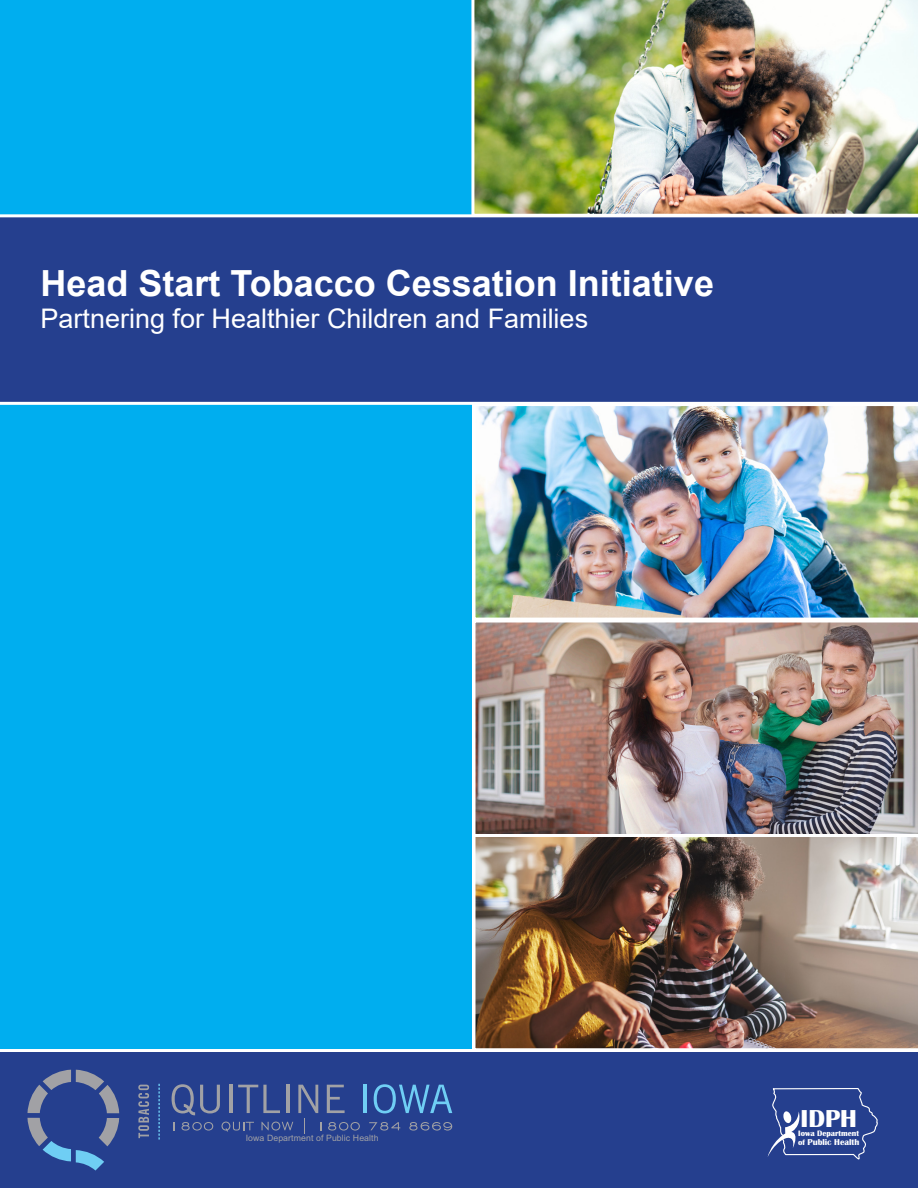
<style>
.page{position:relative;width:918px;height:1188px;background:#fff}
.page>*{position:absolute;margin:0;border:0;box-sizing:border-box;transform-origin:0 0}
.t1{font:700 36px "Arial";color:#fff}
.t2{font:27px "Arial";color:#fff}
.t3{font:700 25.35px "Britannic";color:#fff}
.t4{font:700 8.85px "Britannic";color:#fff}
.t5{font:8.7px "Arial";letter-spacing:.01em;color:#a1a1a5}
.t6{font:700 8.1px "Britannic";color:#fff}
.s1{font-size:8.1px}
</style>
<div class="page">
<div style="left:0;top:0;width:472px;height:1055px;background:#00aeef"></div>
<div style="left:0;top:214px;width:918px;height:191px;background:#253f8e"></div>
<div style="left:0;top:1049px;width:918px;height:139px;background:#253f8e"></div>
<img style="left:475px;top:622px;width:443px;height:212px">
<img style="left:472px;top:837px;width:446px;height:214px">
<img style="left:472px;top:403px;width:446px;height:215px">
<img style="left:471px;top:0;width:447px;height:217px">
<svg style="left:768px;top:1088px;width:110px;height:72px;background:#374e97"></svg>
<svg style="left:27px;top:1070px;width:92px;height:101px;background:#445d99"></svg>
<svg style="left:327px;top:1085px;width:18px;height:28px"></svg>
<hr style="left:364px;top:1085px;width:3px;height:28px;background:#6fcef4">
<svg style="left:374px;top:1084px;width:78px;height:29px;background:#3c6bad"></svg>
<svg style="left:172px;top:1084px;width:149px;height:50px;background:#3d5292"></svg>
<svg style="left:328px;top:1122px;width:32px;height:9px"></svg>
<svg style="left:369px;top:1122px;width:31px;height:9px"></svg>
<svg style="left:409px;top:1122px;width:43px;height:9px"></svg>
<svg style="left:138px;top:1085px;width:11px;height:53px"></svg>
<svg style="left:158px;top:1084px;width:2px;height:56px"></svg>
<h1 class="t1" style="left:40px;top:258px;width:675px">Head Start Tobacco Cessation Initiative</h1>
<p class="t2" style="left:40px;top:300px;width:549px">Partnering for Healthier Children and Families</p>
<p class="t5" style="left:246px;top:1133px;width:134px">Iowa Department of Public Health</p>
<p class="t3" style="left:801px;top:1105px;width:58px">IDPH</p>
<p class="t6" style="left:798px;top:1129px;width:63px">Iowa Department</p>
<p class="t4" style="left:798px;top:1137px;width:63px"><span class="s1">of</span> Public Health</p>
</div>
